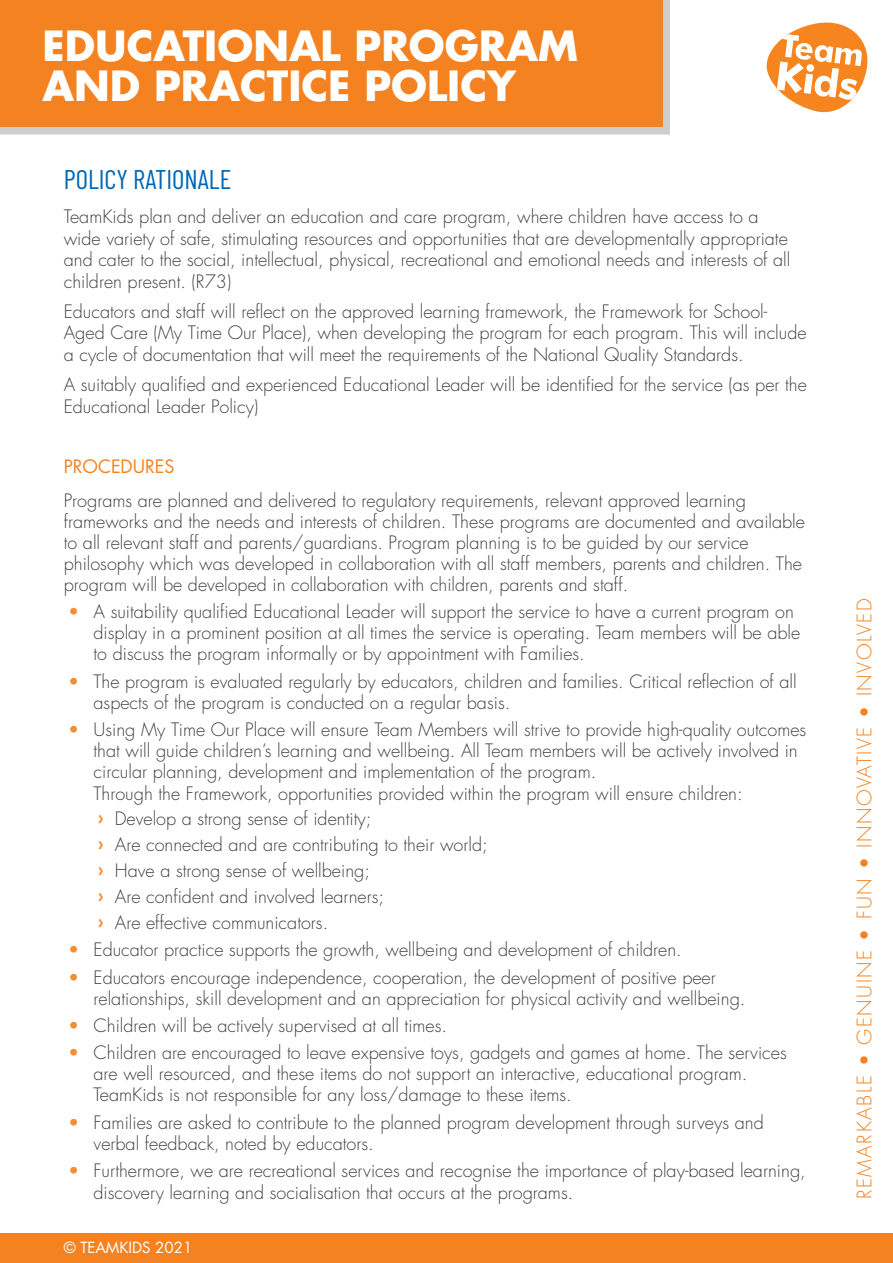
<style>
.page{position:relative;width:893px;height:1263px;background:#fff}
.page>*{position:absolute;margin:0;border:0;box-sizing:border-box;transform-origin:0 0}
.t1{font:700 40.5px/40.5px "Futura Std";color:#fff}
.t2{font:27px "Barlow Condensed";color:#0066b3}
.t3{font:300 19.5px "Futura Std";letter-spacing:.08em;color:#f58220}
.t4{font:300 18px/21px "Futura Std";color:#414042}
.t5{font:18px "Futura Std";color:#f58220}
.t6{font:15px "Futura Std";color:#fff}
.s1{color:#f78d33}
.s2{font-weight:800;color:#f78d33}
</style>
<div class="page">
<svg style="left:767px;top:23px;width:100px;height:89px"></svg>
<div style="left:0;top:0;width:670px;height:134px;background:#cdcdcd"></div>
<div style="left:0;top:0;width:663px;height:127px;background:#f58220"></div>
<div style="left:0;top:1233px;width:893px;height:30px;background:#f58220"></div>
<h1 class="t1" style="left:43px;top:27px;width:537px">EDUCATIONAL PROGRAM<br>AND PRACTICE POLICY</h1>
<h2 class="t2" style="left:64px;top:163px;width:169px">POLICY RATIONALE</h2>
<p class="t4" style="left:64px;top:207px;width:728px;line-height:21.6px">TeamKids plan and deliver an education and care program, where children have access to a wide variety of safe, stimulating resources and opportunities that are developmentally appropriate and cater to the social, intellectual, physical, recreational and emotional needs and interests of all children present. (R73)</p>
<p class="t4" style="left:64px;top:302px;width:744px;line-height:21.6px">Educators and staff will reflect on the approved learning framework, the Framework for School-<br>Aged Care (My Time Our Place), when developing the program for each program. This will include a cycle of documentation that will meet the requirements of the National Quality Standards.</p>
<p class="t4" style="left:64px;top:375px;width:745px;line-height:21.6px">A suitably qualified and experienced Educational Leader will be identified for the service (as per the<br>Educational Leader Policy)</p>
<p class="t5" style="left:64px;top:458px;width:112px">PROCEDURES</p>
<p class="t4" style="left:64px;top:491px;width:743px">Programs are planned and delivered to regulatory requirements, relevant approved learning frameworks and the needs and interests of children. These programs are documented and available to all relevant staff and parents/guardians. Program planning is to be guided by our service philosophy which was developed in collaboration with all staff members, parents and children. The program will be developed in collaboration with children, parents and staff.</p>
<p class="t4" style="left:94px;top:602px;width:708px;text-indent:-26px"><span class="s1">•</span> A suitability qualified Educational Leader will support the service to have a current program on display in a prominent position at all times the service is operating. Team members will be able to discuss the program informally or by appointment with Families.</p>
<p class="t4" style="left:94px;top:672px;width:705px;text-indent:-26px"><span class="s1">•</span> The program is evaluated regularly by educators, children and families. Critical reflection of all aspects of the program is conducted on a regular basis.</p>
<p class="t4" style="left:94px;top:720px;width:714px;text-indent:-26px"><span class="s1">•</span> Using My Time Our Place will ensure Team Members will strive to provide high-quality outcomes that will guide children’s learning and wellbeing. All Team members will be actively involved in circular planning, development and implementation of the program.<br>Through the Framework, opportunities provided within the program will ensure children:</p>
<p class="t4" style="left:98px;top:807px;width:391px;line-height:26px"><span class="s2">›</span> Develop a strong sense of identity;<br><span class="s2">›</span> Are connected and are contributing to their world; <span class="s2">›</span> Have a strong sense of wellbeing;<br><span class="s2">›</span> Are confident and involved learners;<br><span class="s2">›</span> Are effective communicators.</p>
<p class="t4" style="left:68px;top:941px;width:615px"><span class="s1">•</span> Educator practice supports the growth, wellbeing and development of children.</p>
<p class="t4" style="left:94px;top:968px;width:653px;text-indent:-26px"><span class="s1">•</span> Educators encourage independence, cooperation, the development of positive peer relationships, skill development and an appreciation for physical activity and wellbeing.</p>
<p class="t4" style="left:68px;top:1016px;width:381px"><span class="s1">•</span> Children will be actively supervised at all times.</p>
<p class="t4" style="left:94px;top:1044px;width:695px;text-indent:-26px"><span class="s1">•</span> Children are encouraged to leave expensive toys, gadgets and games at home. The services are well resourced, and these items do not support an interactive, educational program.<br>TeamKids is not responsible for any loss/damage to these items.</p>
<p class="t4" style="left:94px;top:1113px;width:672px;text-indent:-26px"><span class="s1">•</span> Families are asked to contribute to the planned program development through surveys and verbal feedback, noted by educators.</p>
<p class="t4" style="left:94px;top:1161px;width:714px;line-height:21.6px;text-indent:-26px"><span class="s1">•</span> Furthermore, we are recreational services and recognise the importance of play-based learning, discovery learning and socialisation that occurs at the programs.</p>
<p class="t6" style="left:64px;top:1240px;width:130px">© TEAMKIDS 2021</p>
<p class="t3" style="left:855px;top:1199px;width:602px;rotate:-90deg">REMARKABLE • GENUINE • FUN • INNOVATIVE • INVOLVED</p>
</div>
